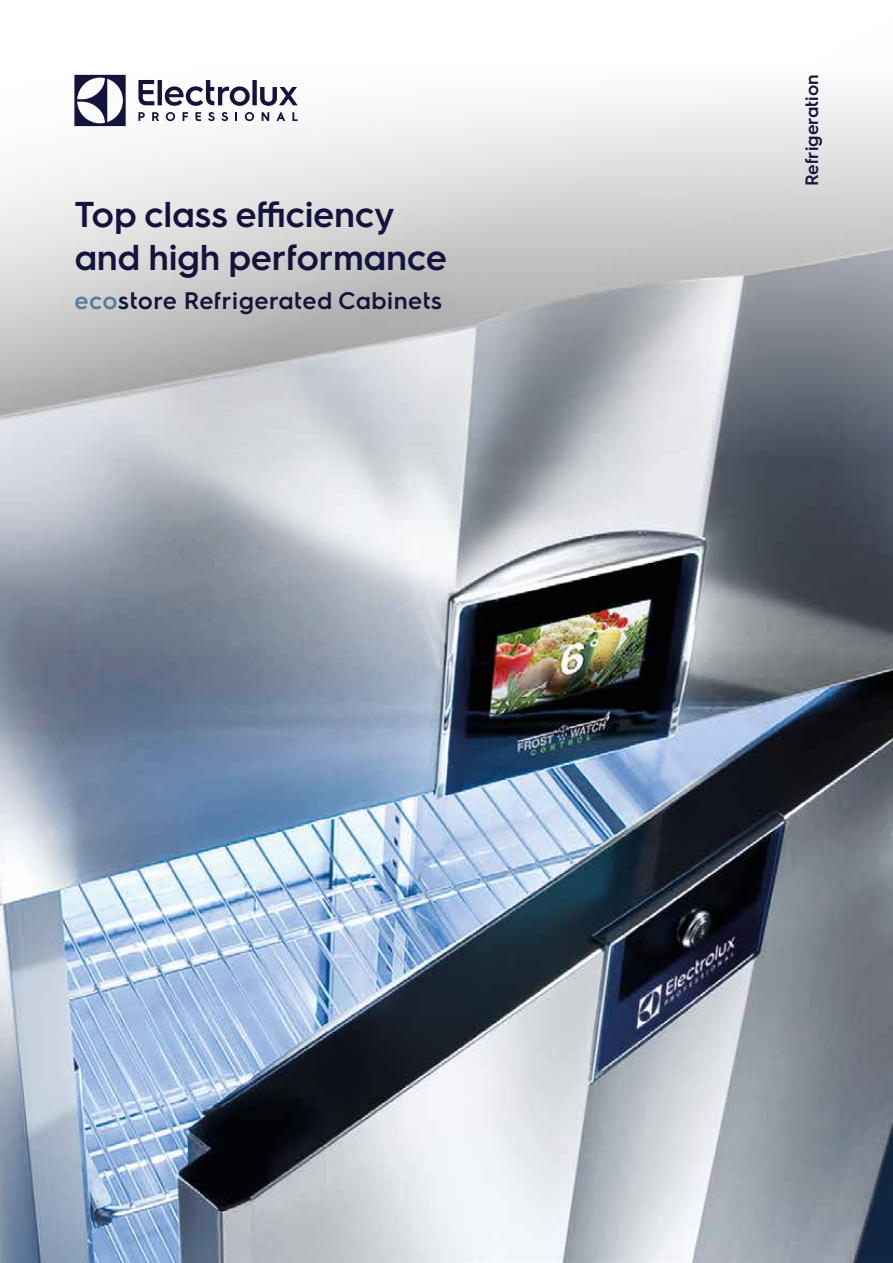
<style>
.page{position:relative;width:893px;height:1263px;background:#fff}
.page>*{position:absolute;margin:0;border:0;box-sizing:border-box;transform-origin:0 0}
.t1{font:600 36px/43.2px "Electrolux Sans";letter-spacing:-.01em;color:#14133b}
.t2{font:600 24px "Electrolux Sans";letter-spacing:.02em;color:#14133b}
.t3{font:600 18px "Electrolux Sans";color:#14133b}
.s1{color:#597ba0}
</style>
<div class="page">
<img style="left:0;top:74px;width:893px;height:1189px">
<svg style="left:74px;top:75px;width:52px;height:51px"></svg>
<svg style="left:138px;top:80px;width:160px;height:26px"></svg>
<svg style="left:292px;top:112px;width:6px;height:9px"></svg>
<svg style="left:245px;top:112px;width:9px;height:9px"></svg>
<svg style="left:235px;top:112px;width:2px;height:9px"></svg>
<svg style="left:221px;top:112px;width:7px;height:9px"></svg>
<svg style="left:208px;top:112px;width:7px;height:9px"></svg>
<svg style="left:195px;top:112px;width:6px;height:9px"></svg>
<svg style="left:183px;top:112px;width:5px;height:9px"></svg>
<svg style="left:166px;top:112px;width:9px;height:9px"></svg>
<svg style="left:152px;top:112px;width:7px;height:9px"></svg>
<svg style="left:138px;top:112px;width:7px;height:9px"></svg>
<svg style="left:276px;top:112px;width:9px;height:9px"></svg>
<svg style="left:262px;top:112px;width:7px;height:9px"></svg>
<p class="t1" style="left:74px;top:190px;width:374px">Top class efficiency and high performance</p>
<p class="t2" style="left:74px;top:284px;width:369px"><span class="s1">eco</span>store Refrigerated Cabinets</p>
<p class="t3" style="left:799px;top:186px;width:113px;rotate:-90deg">Refrigeration</p>
</div>
